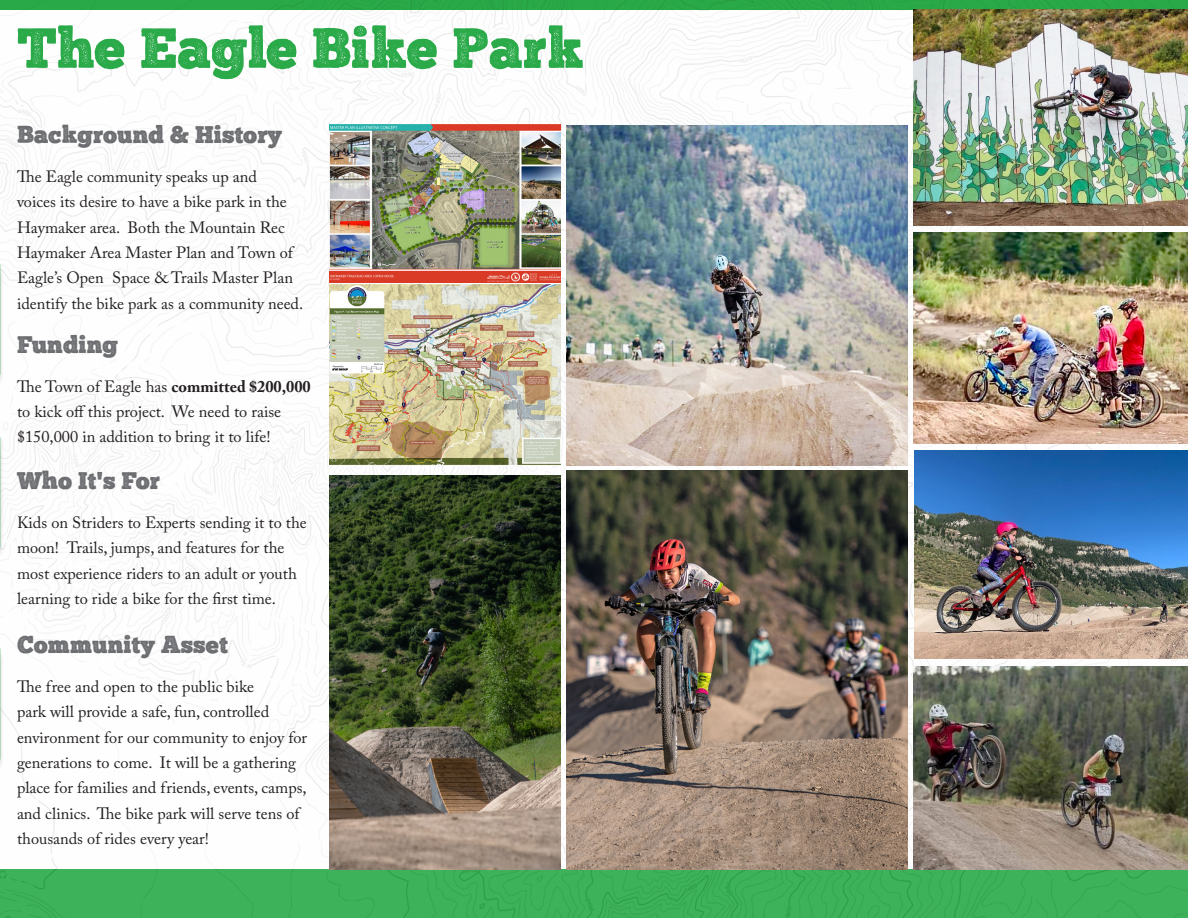
<style>
.page{position:relative;width:1188px;height:918px;background:#fff}
.page>*{position:absolute;margin:0;border:0;box-sizing:border-box;transform-origin:0 0}
.t1{font:57px "Chunk Five Print";color:#2aaa49}
.t2{font:24.45px "Chunk Five Print";color:#6c6d70}
.t3{font:16.35px/25.3px "Adobe Caslon Pro";color:#231f20}
.s1{font-weight:700}
</style>
<div class="page">
<img style="left:0;top:10px;width:1188px;height:908px">
<div style="left:0;top:0;width:1188px;height:10px;background:#2aaa49"></div>
<div style="left:0;top:435px;width:5px;height:127px;background:#f7f7f7"></div>
<div style="left:0;top:262px;width:5px;height:127px;background:#f7f7f7"></div>
<div style="left:0;top:646px;width:5px;height:127px;background:#f7f7f7"></div>
<img style="left:329px;top:125px;width:232px;height:157px">
<img style="left:329px;top:285px;width:232px;height:180px">
<img style="left:914px;top:232px;width:274px;height:212px">
<img style="left:914px;top:450px;width:274px;height:209px">
<img style="left:914px;top:666px;width:274px;height:203px">
<img style="left:566px;top:471px;width:342px;height:398px">
<img style="left:566px;top:125px;width:342px;height:341px">
<img style="left:913px;top:10px;width:275px;height:216px">
<img style="left:329px;top:475px;width:231px;height:394px">
<p class="t1" style="left:17px;top:23px;width:568px">The Eagle Bike Park</p>
<p class="t2" style="left:17px;top:124px;width:266px">Background &amp; History</p>
<p class="t3" style="left:17px;top:164px;width:288px">The Eagle community speaks up and<br>voices its desire to have a bike park in the Haymaker area. Both the Mountain Rec Haymaker Area Master Plan and Town of Eagle’s Open Space &amp; Trails Master Plan identify the bike park as a community need.</p>
<p class="t2" style="left:17px;top:333px;width:103px">Funding</p>
<p class="t3" style="left:17px;top:373px;width:295px">The Town of Eagle has <span class="s1">committed $200,000 </span>to kick off this project. We need to raise $150,000 in addition to bring it to life!</p>
<p class="t2" style="left:17px;top:470px;width:144px">Who It's For</p>
<p class="t3" style="left:17px;top:510px;width:291px">Kids on Striders to Experts sending it to the moon! Trails, jumps, and features for the most experience riders to an adult or youth learning to ride a bike for the first time.</p>
<p class="t2" style="left:17px;top:634px;width:212px">Community Asset</p>
<p class="t3" style="left:17px;top:674px;width:292px">The free and open to the public bike<br>park will provide a safe, fun, controlled environment for our community to enjoy for generations to come. It will be a gathering place for families and friends, events, camps, and clinics. The bike park will serve tens of thousands of rides every year!</p>
</div>
